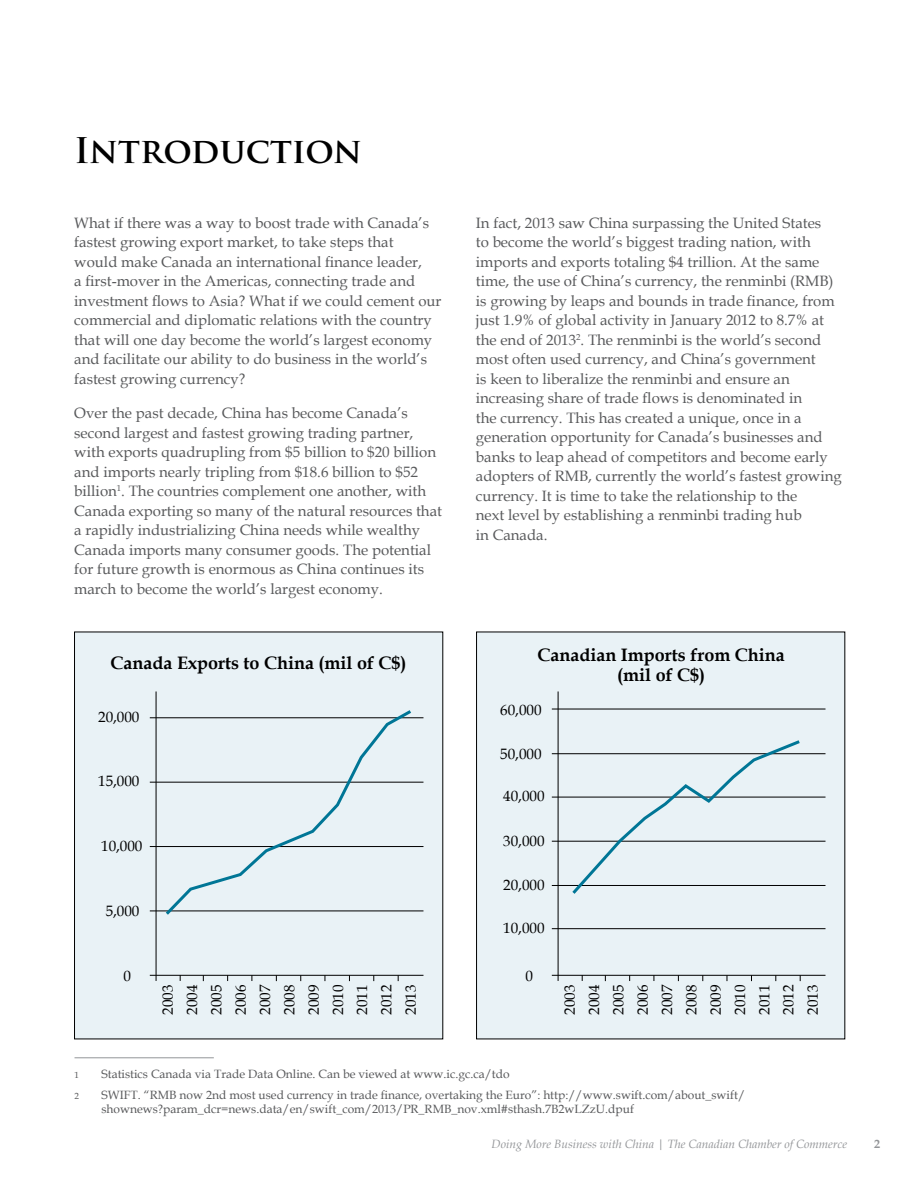
<style>
.page{position:relative;width:918px;height:1188px;background:#fff}
.page>*{position:absolute;margin:0;border:0;box-sizing:border-box;transform-origin:0 0}
.t1{font:700 34.5px "Trajan Pro";letter-spacing:-.005em;color:#000}
.t2{font:700 18px/19.5px "Book Antiqua";color:#000;text-align:center}
.t3{font:15px/19.5px "Book Antiqua";color:#58595b}
.t4{font:15px/24.3px "Book Antiqua";color:#000;text-align:justify}
.t5{font:12px/14.4px "Book Antiqua";color:#58595b}
.t6{font:italic 12px "Book Antiqua";color:#939598}
.t7{font:700 12px "Book Antiqua";color:#939598}
.t8{font:9px "Book Antiqua";color:#58595b}
</style>
<div class="page">
<div style="left:477px;top:632px;width:368px;height:407px;background:#e9f2f6"></div>
<div style="left:75px;top:632px;width:368px;height:407px;background:#e9f2f6"></div>
<hr style="left:156px;top:691px;width:1px;height:290px;background:#000">
<hr style="left:150px;top:975px;width:273px;height:1px;background:#000">
<hr style="left:150px;top:911px;width:273px;height:1px;background:#000">
<hr style="left:150px;top:846px;width:273px;height:1px;background:#000">
<hr style="left:150px;top:782px;width:273px;height:1px;background:#000">
<hr style="left:150px;top:718px;width:273px;height:1px;background:#000">
<svg style="left:163px;top:710px;width:251px;height:205px"></svg>
<hr style="left:558px;top:691px;width:1px;height:290px;background:#000">
<hr style="left:552px;top:975px;width:274px;height:1px;background:#000">
<hr style="left:552px;top:928px;width:274px;height:1px;background:#000">
<hr style="left:552px;top:885px;width:274px;height:1px;background:#000">
<hr style="left:552px;top:841px;width:274px;height:1px;background:#000">
<hr style="left:552px;top:797px;width:274px;height:1px;background:#000">
<hr style="left:552px;top:753px;width:274px;height:1px;background:#000">
<hr style="left:552px;top:709px;width:274px;height:1px;background:#000">
<svg style="left:569px;top:740px;width:234px;height:154px"></svg>
<hr style="left:75px;top:1058px;width:139px;height:1px;background:#939598">
<h1 class="t1" style="left:74px;top:129px;width:289px">Introduction</h1>
<p class="t3" style="left:74px;top:213px;width:369px">What if there was a way to boost trade with Canada’s fastest growing export market, to take steps that<br>would make Canada an international finance leader,<br>a first-mover in the Americas, connecting trade and investment flows to Asia? What if we could cement our commercial and diplomatic relations with the country that will one day become the world’s largest economy and facilitate our ability to do business in the world’s fastest growing currency?</p>
<p class="t3" style="left:74px;top:403px;width:369px">Over the past decade, China has become Canada’s second largest and fastest growing trading partner, with exports quadrupling from $5 billion to $20 billion and imports nearly tripling from $18.6 billion to $52 billion<sup>1</sup>. The countries complement one another, with Canada exporting so many of the natural resources that a rapidly industrializing China needs while wealthy Canada imports many consumer goods. The potential for future growth is enormous as China continues its march to become the world’s largest economy.</p>
<p class="t2" style="left:111px;top:653px;width:297px">Canada Exports to China (mil of C$)</p>
<p class="t4" style="left:98px;top:705px;width:43px">20,000</p>
<p class="t4" style="left:98px;top:768px;width:43px">15,000</p>
<p class="t4" style="left:101px;top:833px;width:43px">10,000</p>
<p class="t4" style="left:106px;top:898px;width:35px">5,000</p>
<p class="t4" style="left:124px;top:964px;width:9px">0</p>
<p class="t4" style="left:155px;top:1015px;width:32px;rotate:-90deg">2003<br>2004<br>2005<br>2006<br>2007<br>2008<br>2009<br>2010<br>2011<br>2012<br>2013</p>
<p class="t3" style="left:476px;top:213px;width:367px">In fact, 2013 saw China surpassing the United States<br>to become the world’s biggest trading nation, with imports and exports totaling $4 trillion. At the same time, the use of China’s currency, the renminbi (RMB) is growing by leaps and bounds in trade finance, from just 1.9% of global activity in January 2012 to 8.7% at the end of 2013<sup>2</sup>. The renminbi is the world’s second most often used currency, and China’s government<br>is keen to liberalize the renminbi and ensure an increasing share of trade flows is denominated in<br>the currency. This has created a unique, once in a generation opportunity for Canada’s businesses and banks to leap ahead of competitors and become early adopters of RMB, currently the world’s fastest growing currency. It is time to take the relationship to the<br>next level by establishing a renminbi trading hub<br>in Canada.</p>
<p class="t2" style="left:537px;top:646px;width:249px">Canadian Imports from China (mil of C$)</p>
<p class="t4" style="left:500px;top:697px;width:43px">60,000</p>
<p class="t4" style="left:500px;top:741px;width:43px">50,000</p>
<p class="t4" style="left:503px;top:784px;width:43px">40,000</p>
<p class="t4" style="left:503px;top:829px;width:43px">30,000</p>
<p class="t4" style="left:503px;top:872px;width:43px">20,000</p>
<p class="t4" style="left:503px;top:915px;width:43px">10,000</p>
<p class="t4" style="left:526px;top:964px;width:9px">0</p>
<p class="t4" style="left:557px;top:1015px;width:31px;rotate:-90deg">2003<br>2004<br>2005<br>2006<br>2007<br>2008<br>2009<br>2010<br>2011<br>2012<br>2013</p>
<p class="t8" style="left:75px;top:1069px;width:6px">1</p>
<p class="t5" style="left:102px;top:1066px;width:410px">Statistics Canada via Trade Data Online. Can be viewed at www.ic.gc.ca/tdo</p>
<p class="t8" style="left:75px;top:1090px;width:6px">2</p>
<p class="t5" style="left:102px;top:1087px;width:645px">SWIFT. “RMB now 2nd most used currency in trade finance, overtaking the Euro”: http://www.swift.com/about_swift/ shownews?param_dcr=news.data/en/swift_com/2013/PR_RMB_nov.xml#sthash.7B2wLZzU.dpuf</p>
<p class="t6" style="left:491px;top:1136px;width:357px">Doing More Business with China | The Canadian Chamber of Commerce</p>
<p class="t7" style="left:874px;top:1136px;width:7px">2</p>
</div>
